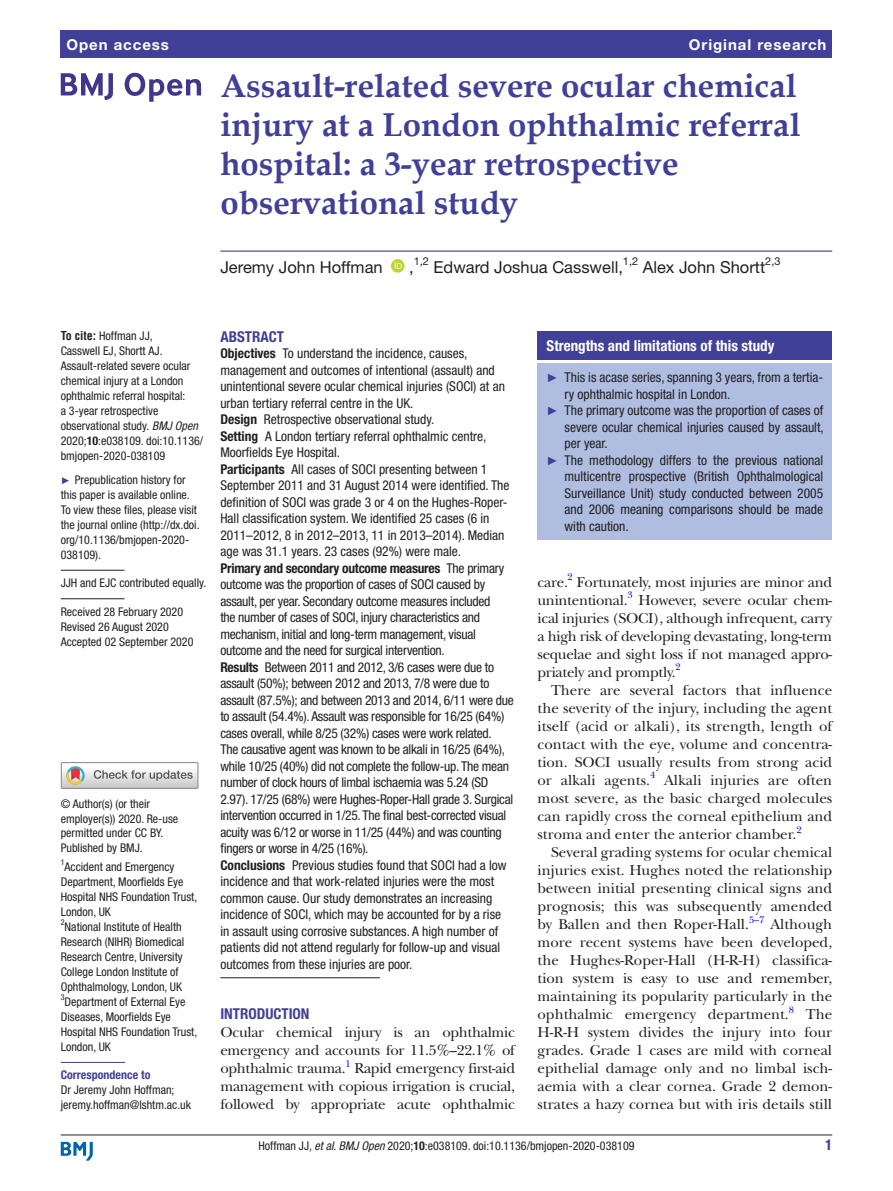
<style>
.page{position:relative;width:893px;height:1191px;background:#fff}
.page>*{position:absolute;margin:0;border:0;box-sizing:border-box;transform-origin:0 0}
.t1{font:700 33px/39px "Book Antiqua";color:#414099}
.t2{font:16.5px "Helvetica Neue LT Std";color:#231f20}
.t3{font:15px/18px "New Baskerville";color:#231f20;text-align:justify}
.t4{font:15px/18px "New Baskerville";letter-spacing:-.02em;color:#231f20}
.t5{font:700 condensed 15px "Helvetica Neue LT Std";color:#fff}
.t6{font:700 15px "Helvetica Neue LT Std";letter-spacing:.065em;color:#fff}
.t7{font:700 condensed 15px "Helvetica Neue LT Std";color:#414099}
.t8{font:condensed 13.5px/16.5px "Helvetica Neue LT Std";color:#231f20}
.t9{font:condensed 12px/15px "Helvetica Neue LT Std";color:#231f20}
.t10{font:700 condensed 12px "Helvetica Neue LT Std";color:#414099}
.t11{font:10.95px "Helvetica Neue LT Std";color:#231f20}
.t12{font:9.9px "New Baskerville";color:#00f}
.t13{font:condensed 7.95px "Helvetica Neue LT Std";color:#231f20}
.s1{font-family:"Helvetica LT Std";font-weight:700}
.s2{font-style:italic}
.s3{font-weight:700}
.s4{font-family:"Arial";font-stretch:normal;font-size:9.75px;color:#414099}
.s5{font-family:"Arial";font-stretch:normal;font-size:12px;color:#414099}
</style>
<div class="page">
<hr style="left:61px;top:1134px;width:771px;height:1px;background:#231f20">
<svg style="left:61px;top:1141px;width:32px;height:19px"></svg>
<div style="left:61px;top:31px;width:771px;height:27px;background:#414099"></div>
<hr style="left:220px;top:250px;width:612px;height:2px;background:#414099">
<svg style="left:391px;top:259px;width:13px;height:14px"></svg>
<hr style="left:61px;top:570px;width:64px;height:1px;background:#231f20">
<hr style="left:61px;top:598px;width:64px;height:1px;background:#231f20">
<hr style="left:61px;top:1062px;width:64px;height:1px;background:#414099">
<svg style="left:61px;top:73px;width:52px;height:27px"></svg>
<svg style="left:125px;top:73px;width:76px;height:29px"></svg>
<div style="left:61px;top:762px;width:138px;height:27px;border:1px solid #969090"></div>
<svg style="left:61px;top:762px;width:137px;height:26px"></svg>
<hr style="left:220px;top:977px;width:160px;height:1px;background:#231f20">
<div style="left:538px;top:331px;width:294px;height:29px;background:#414099"></div>
<div style="left:538px;top:364px;width:294px;height:176px;background:#afbde1"></div>
<p class="t6" style="left:66px;top:35px;width:104px">Open access</p>
<p class="t6" style="left:689px;top:35px;width:139px">Original research</p>
<h1 class="t1" style="left:220px;top:66px;width:582px">Assault-related severe ocular chemical injury at a London ophthalmic referral hospital: a 3-year retrospective observational study</h1>
<p class="t2" style="left:220px;top:257px;width:164px">Jeremy John Hoffman</p>
<p class="t2" style="left:409px;top:257px;width:6px">,</p>
<p class="t11" style="left:414px;top:255px;width:17px">1,2</p>
<p class="t2" style="left:433px;top:257px;width:191px">Edward Joshua Casswell,</p>
<p class="t11" style="left:623px;top:255px;width:17px">1,2</p>
<p class="t2" style="left:643px;top:257px;width:124px">Alex John Shortt</p>
<p class="t11" style="left:765px;top:255px;width:17px">2,3</p>
<p class="t9" style="left:61px;top:328px;width:144px"><span class="s1">To cite:</span> Hoffman JJ,<br>Casswell EJ, Shortt AJ.<br>Assault-related severe ocular chemical injury at a London ophthalmic referral hospital:<br>a 3-year retrospective observational study. <span class="s2">BMJ Open<br></span>2020;<span class="s3">10</span>:e038109. doi:10.1136/ bmjopen-2020-038109</p>
<p class="t9" style="left:61px;top:472px;width:140px"><span class="s4">►</span> Prepublication history for this paper is available online.<br>To view these files, please visit the journal online (http://dx.doi. org/10.1136/bmjopen-2020-<br>038109).</p>
<p class="t9" style="left:61px;top:575px;width:147px">JJH and EJC contributed equally.</p>
<p class="t9" style="left:61px;top:604px;width:134px">Received 28 February 2020<br>Revised 26 August 2020<br>Accepted 02 September 2020</p>
<p class="t9" style="left:61px;top:797px;width:119px;line-height:14.4px">© Author(s) (or their employer(s)) 2020. Re-use permitted under CC BY.<br>Published by BMJ.</p>
<p class="t13" style="left:61px;top:858px;width:5px">1</p>
<p class="t9" style="left:61px;top:859px;width:138px;text-indent:4px">Accident and Emergency<br>Department, Moorfields Eye<br>Hospital NHS Foundation Trust,<br>London, UK</p>
<p class="t13" style="left:61px;top:918px;width:5px">2</p>
<p class="t9" style="left:61px;top:919px;width:138px;text-indent:4px">National Institute of Health<br>Research (NIHR) Biomedical<br>Research Centre, University<br>College London Institute of<br>Ophthalmology, London, UK<br><sup>3</sup>Department of External Eye<br>Diseases, Moorfields Eye<br>Hospital NHS Foundation Trust,<br>London, UK</p>
<p class="t10" style="left:61px;top:1067px;width:91px">Correspondence to</p>
<p class="t9" style="left:61px;top:1082px;width:132px">Dr Jeremy John Hoffman; jeremy.hoffman@lshtm.ac.uk</p>
<p class="t7" style="left:220px;top:327px;width:65px">ABSTRACT</p>
<p class="t8" style="left:220px;top:345px;width:295px"><span class="s3">Objectives</span> To understand the incidence, causes, management and outcomes of intentional (assault) and unintentional severe ocular chemical injuries (SOCI) at an urban tertiary referral centre in the UK.<br><span class="s3">Design</span> Retrospective observational study.<br><span class="s3">Setting</span> A London tertiary referral ophthalmic centre, Moorfields Eye Hospital.<br><span class="s3">Participants</span> All cases of SOCI presenting between 1<br>September 2011 and 31 August 2014 were identified. The definition of SOCI was grade 3 or 4 on the Hughes-Roper-Hall classification system. We identified 25 cases (6 in 2011–2012, 8 in 2012–2013, 11 in 2013–2014). Median age was 31.1 years. 23 cases (92%) were male.<br><span class="s3">Primary and secondary outcome measures</span> The primary outcome was the proportion of cases of SOCI caused by assault, per year. Secondary outcome measures included<br>the number of cases of SOCI, injury characteristics and mechanism, initial and long-term management, visual outcome and the need for surgical intervention.<br><span class="s3">Results</span> Between 2011 and 2012, 3/6 cases were due to assault (50%); between 2012 and 2013, 7/8 were due to assault (87.5%); and between 2013 and 2014, 6/11 were due to assault (54.4%). Assault was responsible for 16/25 (64%) cases overall, while 8/25 (32%) cases were work related.<br>The causative agent was known to be alkali in 16/25 (64%), while 10/25 (40%) did not complete the follow-up. The mean number of clock hours of limbal ischaemia was 5.24 (SD 2.97). 17/25 (68%) were Hughes-Roper-Hall grade 3. Surgical intervention occurred in 1/25. The final best-corrected visual acuity was 6/12 or worse in 11/25 (44%) and was counting fingers or worse in 4/25 (16%).<br><span class="s3">Conclusions</span> Previous studies found that SOCI had a low incidence and that work-related injuries were the most common cause. Our study demonstrates an increasing incidence of SOCI, which may be accounted for by a rise<br>in assault using corrosive substances. A high number of patients did not attend regularly for follow-up and visual outcomes from these injuries are poor.</p>
<p class="t7" style="left:220px;top:1005px;width:91px">INTRODUCTION</p>
<p class="t3" style="left:220px;top:1023px;width:296px">Ocular chemical injury is an ophthalmic emergency and accounts for 11.5%–22.1% of ophthalmic trauma.</p>
<p class="t12" style="left:345px;top:1057px;width:7px">1</p>
<p class="t3" style="left:220px;top:1059px;width:296px;text-indent:134px">Rapid emergency first-aid management with copious irrigation is crucial, followed by appropriate acute ophthalmic</p>
<p class="t5" style="left:547px;top:336px;width:229px">Strengths and limitations of this study</p>
<p class="t8" style="left:547px;top:369px;width:278px"><span class="s5">►</span> This is acase series, spanning 3 years, from a tertia-</p>
<p class="t8" style="left:565px;top:386px;width:167px">ry ophthalmic hospital in London.</p>
<p class="t8" style="left:547px;top:402px;width:278px"><span class="s5">►</span> The primary outcome was the proportion of cases of</p>
<p class="t8" style="left:565px;top:419px;width:261px">severe ocular chemical injuries caused by assault,</p>
<p class="t8" style="left:565px;top:435px;width:45px">per year.</p>
<p class="t8" style="left:547px;top:452px;width:278px"><span class="s5">►</span> The methodology differs to the previous national</p>
<p class="t8" style="left:565px;top:468px;width:260px">multicentre prospective (British Ophthalmological</p>
<p class="t8" style="left:565px;top:485px;width:260px">Surveillance Unit) study conducted between 2005</p>
<p class="t8" style="left:565px;top:501px;width:260px">and 2006 meaning comparisons should be made</p>
<p class="t8" style="left:565px;top:518px;width:66px">with caution.</p>
<p class="t4" style="left:538px;top:573px;width:296px">care.<sup>2</sup> Fortunately, most injuries are minor and unintentional.</p>
<p class="t12" style="left:627px;top:589px;width:7px">3</p>
<p class="t3" style="left:538px;top:591px;width:296px;text-indent:101px">However, severe ocular chem&shy;ical injuries (SOCI), although infrequent, carry a high risk of developing devastating, long-term sequelae and sight loss if not managed appro&shy;priately and promptly.</p>
<p class="t12" style="left:676px;top:661px;width:7px">2</p>
<p class="t3" style="left:538px;top:681px;width:296px;text-indent:14px">There are several factors that influence the severity of the injury, including the agent itself (acid or alkali), its strength, length of contact with the eye, volume and concentra&shy;tion. SOCI usually results from strong acid or alkali agents.</p>
<p class="t12" style="left:650px;top:769px;width:7px">4</p>
<p class="t3" style="left:538px;top:771px;width:296px;text-indent:127px">Alkali injuries are often most severe, as the basic charged molecules can rapidly cross the corneal epithelium and stroma and enter the anterior chamber.</p>
<p class="t12" style="left:796px;top:823px;width:7px">2</p>
<p class="t3" style="left:538px;top:843px;width:296px;text-indent:14px">Several grading systems for ocular chemical injuries exist. Hughes noted the relationship between initial presenting clinical signs and prognosis; this was subsequently amended by Ballen and then Roper-Hall.</p>
<p class="t12" style="left:749px;top:913px;width:17px">5–7</p>
<p class="t3" style="left:538px;top:915px;width:296px;text-indent:233px">Although more recent systems have been developed, the Hughes-Roper-Hall (H-R-H) classifica&shy;tion system is easy to use and remember, maintaining its popularity particularly in the ophthalmic emergency department.<sup>8</sup></p>
<p class="t3" style="left:538px;top:1005px;width:296px;text-indent:268px">The H-R-H system divides the injury into four grades. Grade 1 cases are mild with corneal epithelial damage only and no limbal isch&shy;aemia with a clear cornea. Grade 2 demon&shy;strates a hazy cornea but with iris details still</p>
<p class="t9" style="left:258px;top:1137px;width:378px">Hoffman JJ, <span class="s2">et al</span>. <span class="s2">BMJ Open</span> 2020;<span class="s3">10</span>:e038109. doi:10.1136/bmjopen-2020-038109</p>
<p class="t7" style="left:825px;top:1135px;width:9px">1</p>
</div>
